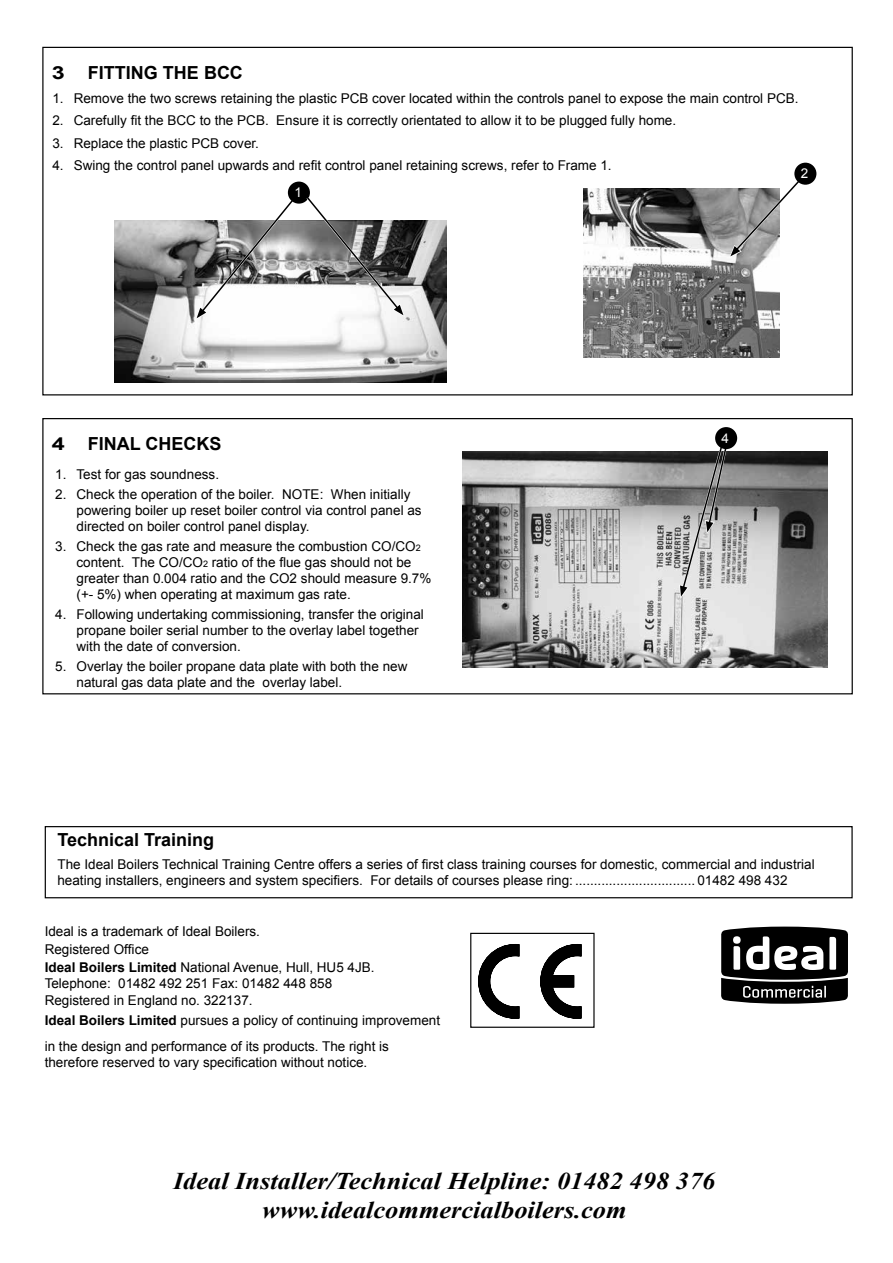
<style>
.page{position:relative;width:893px;height:1263px;background:#fff}
.page>*{position:absolute;margin:0;border:0;box-sizing:border-box;transform-origin:0 0}
.t1{font:italic 700 24px/28.8px "Times New Roman";color:#000;text-align:center;scale:1.05 1}
.t2{font:700 18px "Arial";color:#000}
.t3{font:700 18px "Arial";color:#000;scale:1.3 1}
.t4{font:13.5px/16.2px "Arial";color:#000}
.t5{font:13.5px "Arial";color:#fff}
.s1{font-size:9px}
.s2{font-weight:700}
</style>
<div class="page">
<img style="left:115px;top:221px;width:331px;height:162px">
<img style="left:584px;top:189px;width:195px;height:169px">
<svg style="left:195px;top:196px;width:102px;height:124px"></svg>
<div style="left:288px;top:182px;width:22px;height:22px;background:#000;border-radius:50%"></div>
<svg style="left:304px;top:194px;width:101px;height:123px"></svg>
<svg style="left:729px;top:182px;width:69px;height:76px"></svg>
<div style="left:794px;top:163px;width:22px;height:22px;background:#000;border-radius:50%"></div>
<img style="left:463px;top:452px;width:364px;height:216px">
<svg style="left:679px;top:434px;width:51px;height:165px;background:#a3a3a3"></svg>
<div style="left:715px;top:427px;width:22px;height:22px;background:#000;border-radius:50%"></div>
<svg style="left:478px;top:944px;width:42px;height:75px"></svg>
<svg style="left:540px;top:944px;width:42px;height:75px"></svg>
<div style="left:470px;top:933px;width:125px;height:95px;border:1px solid #000"></div>
<div style="left:45px;top:826px;width:808px;height:72px;border:1px solid #000"></div>
<svg style="left:721px;top:926px;width:127px;height:78px"></svg>
<h2 class="t3" style="left:52px;top:60px;width:12px">3</h2>
<h2 class="t2" style="left:88px;top:60px;width:156px">FITTING THE BCC</h2>
<p class="t4" style="left:52px;top:90px;width:748px">1. Remove the two screws retaining the plastic PCB cover located within the controls panel to expose the main control PCB.</p>
<p class="t4" style="left:52px;top:113px;width:625px">2. Carefully fit the BCC to the PCB. Ensure it is correctly orientated to allow it to be plugged fully home.</p>
<p class="t4" style="left:52px;top:135px;width:208px">3. Replace the plastic PCB cover.</p>
<p class="t4" style="left:52px;top:157px;width:561px">4. Swing the control panel upwards and refit control panel retaining screws, refer to Frame 1.</p>
<p class="t5" style="left:294px;top:184px;width:9px">1</p>
<p class="t5" style="left:801px;top:165px;width:9px">2</p>
<h2 class="t3" style="left:52px;top:432px;width:12px">4</h2>
<h2 class="t2" style="left:88px;top:432px;width:135px">FINAL CHECKS</h2>
<p class="t4" style="left:55px;top:466px;width:165px">1. Test for gas soundness.</p>
<p class="t4" style="left:77px;top:486px;width:347px;text-indent:-21px">2. Check the operation of the boiler. NOTE: When initially powering boiler up reset boiler control via control panel as directed on boiler control panel display.</p>
<p class="t4" style="left:77px;top:538px;width:356px;text-indent:-21px">3. Check the gas rate and measure the combustion CO/CO<span class="s1">2 </span>content. The CO/CO<span class="s1">2</span> ratio of the flue gas should not be greater than 0.004 ratio and the CO2 should measure 9.7% (+- 5%) when operating at maximum gas rate.</p>
<p class="t4" style="left:77px;top:606px;width:349px;text-indent:-21px">4. Following undertaking commissioning, transfer the original propane boiler serial number to the overlay label together with the date of conversion.</p>
<p class="t4" style="left:77px;top:658px;width:332px;text-indent:-21px">5. Overlay the boiler propane data plate with both the new natural gas data plate and the overlay label.</p>
<h2 class="t2" style="left:57px;top:827px;width:158px">Technical Training</h2>
<p class="t5" style="left:722px;top:429px;width:9px">4</p>
<p class="t4" style="left:57px;top:856px;width:759px">The Ideal Boilers Technical Training Centre offers a series of first class training courses for domestic, commercial and industrial heating installers, engineers and system specifiers. For details of courses please ring: ................................ 01482 498 432</p>
<p class="t4" style="left:45px;top:922px;width:331px;line-height:18px">Ideal is a trademark of Ideal Boilers.<br>Registered Office<br><span class="s2">Ideal Boilers Limited</span> National Avenue, Hull, HU5 4JB.</p>
<p class="t4" style="left:45px;top:975px;width:289px">Telephone: 01482 492 251 Fax: 01482 448 858<br>Registered in England no. 322137.</p>
<p class="t4" style="left:45px;top:1012px;width:397px"><span class="s2">Ideal Boilers Limited</span> pursues a policy of continuing improvement</p>
<p class="t4" style="left:45px;top:1038px;width:346px">in the design and performance of its products. The right is therefore reserved to vary specification without notice.</p>
<h1 class="t1" style="left:173px;top:1166px;width:518px">Ideal Installer/Technical Helpline: 01482 498 376 www.idealcommercialboilers.com</h1>
</div>
